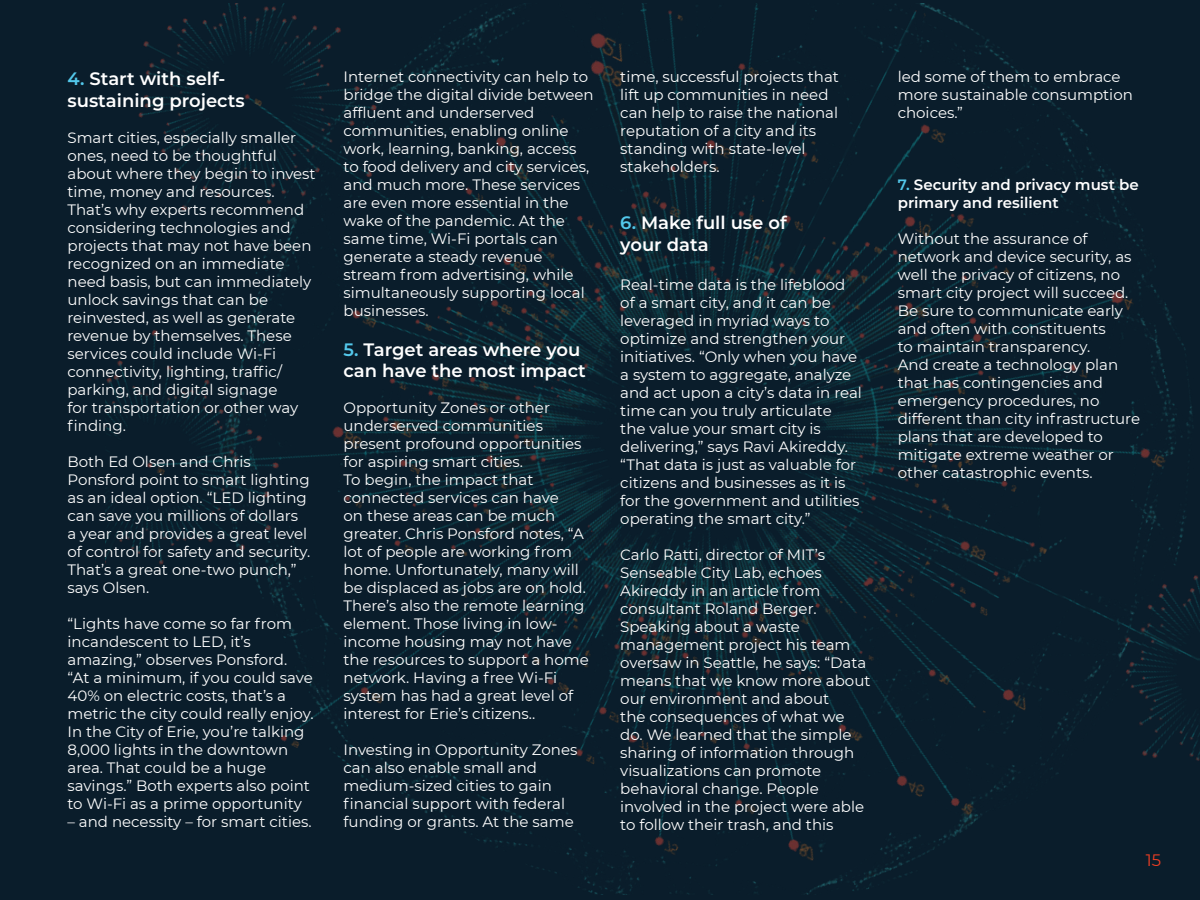
<style>
.page{position:relative;width:1200px;height:900px;background:#0a1d2b}
.page>*{position:absolute;margin:0;border:0;box-sizing:border-box;transform-origin:0 0}
.Subtitle{font:600 18px/21.6px "Montserrat";color:#fff}
.t1{font:16.5px "Montserrat";color:#ef3e23}
.t2{font:15px/18px "Montserrat";color:#fff}
.Subtitle-2{font:600 15px/18px "Montserrat";color:#fff}
.s1{color:#53c8eb}
</style>
<div class="page">
<img style="left:105px;top:4px;width:1095px;height:891px">
<div style="left:676px;top:405px;width:53px;height:53px;background:#0a1d2b;border-radius:50%"></div>
<p class="Subtitle" style="left:68px;top:67px;width:179px"><span class="s1">4.</span> Start with self&shy;sustaining projects</p>
<p class="t2" style="left:68px;top:128px;width:250px">Smart cities, especially smaller ones, need to be thoughtful about where they begin to invest time, money and resources.<br>That’s why experts recommend considering technologies and projects that may not have been recognized on an immediate need basis, but can immediately unlock savings that can be reinvested, as well as generate revenue by themselves. These services could include Wi-Fi connectivity, lighting, traffic/ parking, and digital signage<br>for transportation or other way finding.</p>
<p class="t2" style="left:68px;top:452px;width:244px">Both Ed Olsen and Chris<br>Ponsford point to smart lighting as an ideal option. “LED lighting can save you millions of dollars a year and provides a great level of control for safety and security.<br>That’s a great one-two punch,” says Olsen.</p>
<p class="t2" style="left:68px;top:614px;width:248px">“Lights have come so far from incandescent to LED, it’s amazing,” observes Ponsford.<br>“At a minimum, if you could save<br>40% on electric costs, that’s a metric the city could really enjoy.<br>In the City of Erie, you’re talking<br>8,000 lights in the downtown area. That could be a huge savings.” Both experts also point to Wi-Fi as a prime opportunity</p>
<p class="t2" style="left:68px;top:812px;width:246px">– and necessity – for smart cities.</p>
<p class="t2" style="left:344px;top:67px;width:252px">Internet connectivity can help to bridge the digital divide between affluent and underserved communities, enabling online work, learning, banking, access to food delivery and city services, and much more. These services are even more essential in the wake of the pandemic. At the same time, Wi-Fi portals can generate a steady revenue stream from advertising, while simultaneously supporting local businesses.</p>
<p class="Subtitle" style="left:344px;top:338px;width:244px"><span class="s1">5.</span> Target areas where you can have the most impact</p>
<p class="t2" style="left:344px;top:398px;width:247px">Opportunity Zones or other underserved communities present profound opportunities for aspiring smart cities.<br>To begin, the impact that connected services can have<br>on these areas can be much greater. Chris Ponsford notes, “A lot of people are working from home. Unfortunately, many will be displaced as jobs are on hold.<br>There’s also the remote learning element. Those living in low&shy;income housing may not have the resources to support a home network. Having a free Wi-Fi system has had a great level of interest for Erie’s citizens..</p>
<p class="t2" style="left:344px;top:740px;width:235px">Investing in Opportunity Zones can also enable small and medium-sized cities to gain financial support with federal funding or grants. At the same</p>
<p class="t2" style="left:620px;top:67px;width:220px">time, successful projects that lift up communities in need can help to raise the national reputation of a city and its standing with state-level stakeholders.</p>
<p class="Subtitle" style="left:620px;top:211px;width:168px"><span class="s1">6.</span> Make full use of your data</p>
<p class="t2" style="left:620px;top:276px;width:243px">Real-time data is the lifeblood of a smart city, and it can be leveraged in myriad ways to optimize and strengthen your initiatives. “Only when you have a system to aggregate, analyze and act upon a city’s data in real time can you truly articulate<br>the value your smart city is delivering,” says Ravi Akireddy. “That data is just as valuable for citizens and businesses as it is for the government and utilities operating the smart city.”</p>
<p class="t2" style="left:620px;top:546px;width:252px">Carlo Ratti, director of MIT’s<br>Senseable City Lab, echoes<br>Akireddy in an article from consultant Roland Berger.<br>Speaking about a waste management project his team oversaw in Seattle, he says: “Data means that we know more about our environment and about<br>the consequences of what we do. We learned that the simple sharing of information through visualizations can promote behavioral change. People involved in the project were able to follow their trash, and this</p>
<p class="t2" style="left:898px;top:67px;width:237px">led some of them to embrace more sustainable consumption choices.”</p>
<p class="Subtitle-2" style="left:898px;top:175px;width:243px"><span class="s1">7.</span> Security and privacy must be primary and resilient</p>
<p class="t2" style="left:898px;top:229px;width:244px">Without the assurance of network and device security, as well the privacy of citizens, no smart city project will succeed.<br>Be sure to communicate early and often with constituents<br>to maintain transparency.<br>And create a technology plan that has contingencies and emergency procedures, no different than city infrastructure plans that are developed to mitigate extreme weather or other catastrophic events.</p>
<p class="t1" style="left:1146px;top:849px;width:17px">15</p>
</div>
